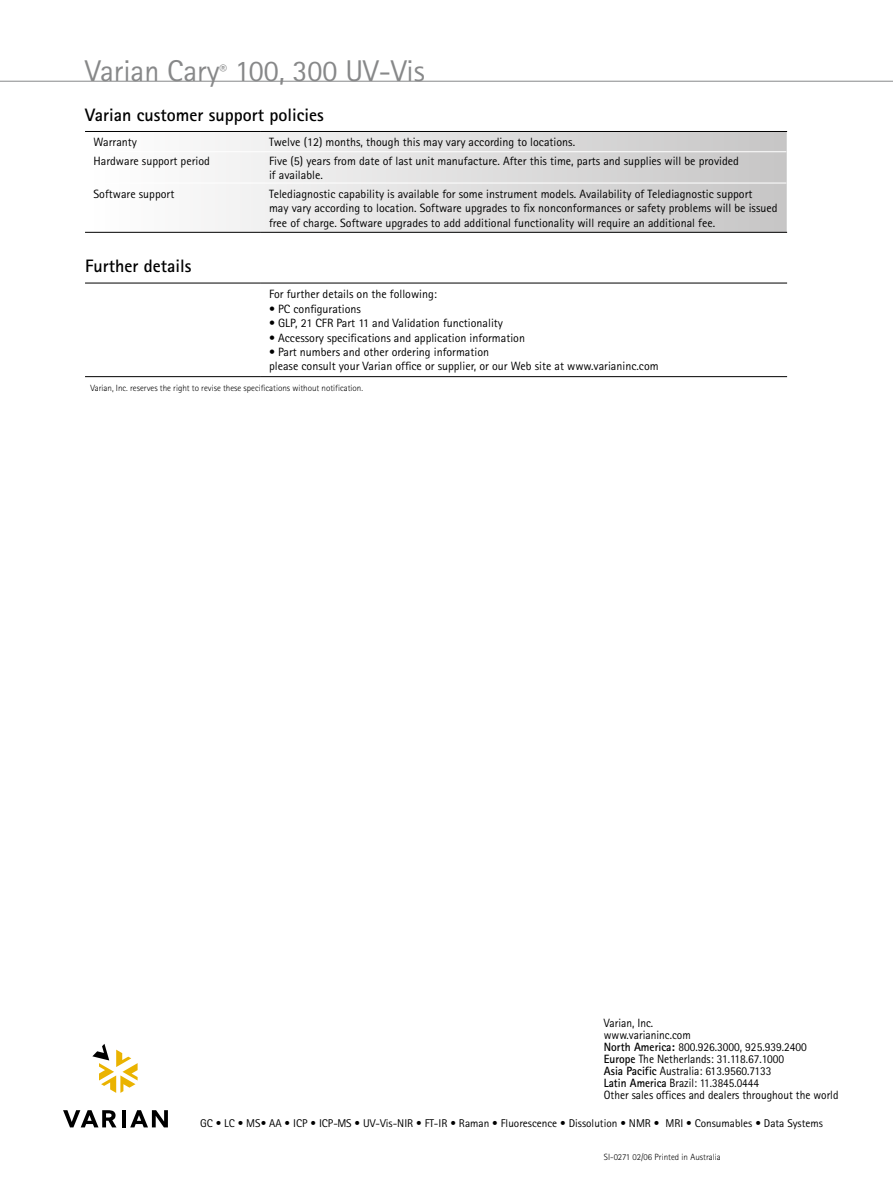
<style>
.page{position:relative;width:893px;height:1187px;background:#fff}
.page>*{position:absolute;margin:0;border:0;box-sizing:border-box;transform-origin:0 0}
.t1{font:30px "Rotis Sans Serif";color:#878889}
.t2{font:700 18px "Rotis Sans Serif";color:#000}
.t3{font:12px/14.4px "Rotis Sans Serif";color:#000}
.t4{font:12px/12px "Rotis Sans Serif";color:#000;scale:.95 1}
.t5{font:11.25px "Rotis Sans Serif";color:#000}
.t6{font:300 9px "Rotis Sans Serif";color:#000}
.s1{font-weight:700}
</style>
<div class="page">
<hr style="left:122px;top:1110px;width:4px;height:17px;background:#000">
<svg style="left:130px;top:1110px;width:38px;height:17px"></svg>
<svg style="left:63px;top:1110px;width:53px;height:17px"></svg>
<svg style="left:92px;top:1044px;width:46px;height:48px"></svg>
<hr style="left:85px;top:283px;width:176px;height:1px;background:#000">
<hr style="left:261px;top:283px;width:526px;height:1px;background:#000">
<hr style="left:85px;top:376px;width:176px;height:1px;background:#000">
<hr style="left:261px;top:376px;width:526px;height:1px;background:#000">
<svg style="left:85px;top:132px;width:702px;height:100px"></svg>
<hr style="left:85px;top:131px;width:176px;height:1px;background:#000">
<hr style="left:261px;top:131px;width:526px;height:1px;background:#000">
<hr style="left:85px;top:232px;width:176px;height:1px;background:#000">
<hr style="left:261px;top:232px;width:526px;height:1px;background:#000">
<hr style="left:86px;top:151px;width:175px;height:1px;background:#fff">
<hr style="left:261px;top:151px;width:525px;height:1px;background:#fff">
<hr style="left:86px;top:183px;width:175px;height:1px;background:#fff">
<hr style="left:261px;top:183px;width:525px;height:1px;background:#fff">
<hr style="left:0;top:81px;width:893px;height:1px;background:#878889">
<h1 class="t1" style="left:85px;top:53px;width:341px">Varian Cary<sup>®</sup> 100, 300 UV-Vis</h1>
<h2 class="t2" style="left:85px;top:103px;width:240px">Varian customer support policies</h2>
<p class="t3" style="left:94px;top:135px;width:45px">Warranty</p>
<p class="t3" style="left:269px;top:135px;width:308px">Twelve (12) months, though this may vary according to locations.</p>
<p class="t3" style="left:94px;top:153px;width:118px">Hardware support period</p>
<p class="t3" style="left:269px;top:153px;width:471px">Five (5) years from date of last unit manufacture. After this time, parts and supplies will be provided if available.</p>
<p class="t3" style="left:94px;top:186px;width:82px">Software support</p>
<p class="t3" style="left:269px;top:186px;width:510px">Telediagnostic capability is available for some instrument models. Availability of Telediagnostic support<br>may vary according to location. Software upgrades to fix nonconformances or safety problems will be issued free of charge. Software upgrades to add additional functionality will require an additional fee.</p>
<h2 class="t2" style="left:85px;top:255px;width:108px">Further details</h2>
<p class="t3" style="left:269px;top:287px;width:169px">For further details on the following:</p>
<p class="t3" style="left:269px;top:301px;width:93px">• PC configurations</p>
<p class="t3" style="left:269px;top:316px;width:235px">• GLP, 21 CFR Part 11 and Validation functionality</p>
<p class="t3" style="left:269px;top:330px;width:257px">• Accessory specifications and application information</p>
<p class="t3" style="left:269px;top:344px;width:391px">• Part numbers and other ordering information<br>please consult your Varian office or supplier, or our Web site at www.varianinc.com</p>
<p class="t6" style="left:90px;top:383px;width:274px">Varian, Inc. reserves the right to revise these specifications without notification.</p>
<p class="t4" style="left:604px;top:1017px;width:249px">Varian, Inc.<br>www.varianinc.com<br><span class="s1">North America:</span> 800.926.3000, 925.939.2400<br><span class="s1">Europe</span> The Netherlands: 31.118.67.1000<br><span class="s1">Asia Pacific</span> Australia: 613.9560.7133<br><span class="s1">Latin America</span> Brazil: 11.3845.0444<br>Other sales offices and dealers throughout the world</p>
<p class="t5" style="left:200px;top:1116px;width:624px">GC • LC • MS• AA • ICP • ICP-MS • UV-Vis-NIR • FT-IR • Raman • Fluorescence • Dissolution • NMR • MRI • Consumables • Data Systems</p>
<p class="t6" style="left:604px;top:1151px;width:118px">SI-0271 02/06 Printed in Australia</p>
</div>
